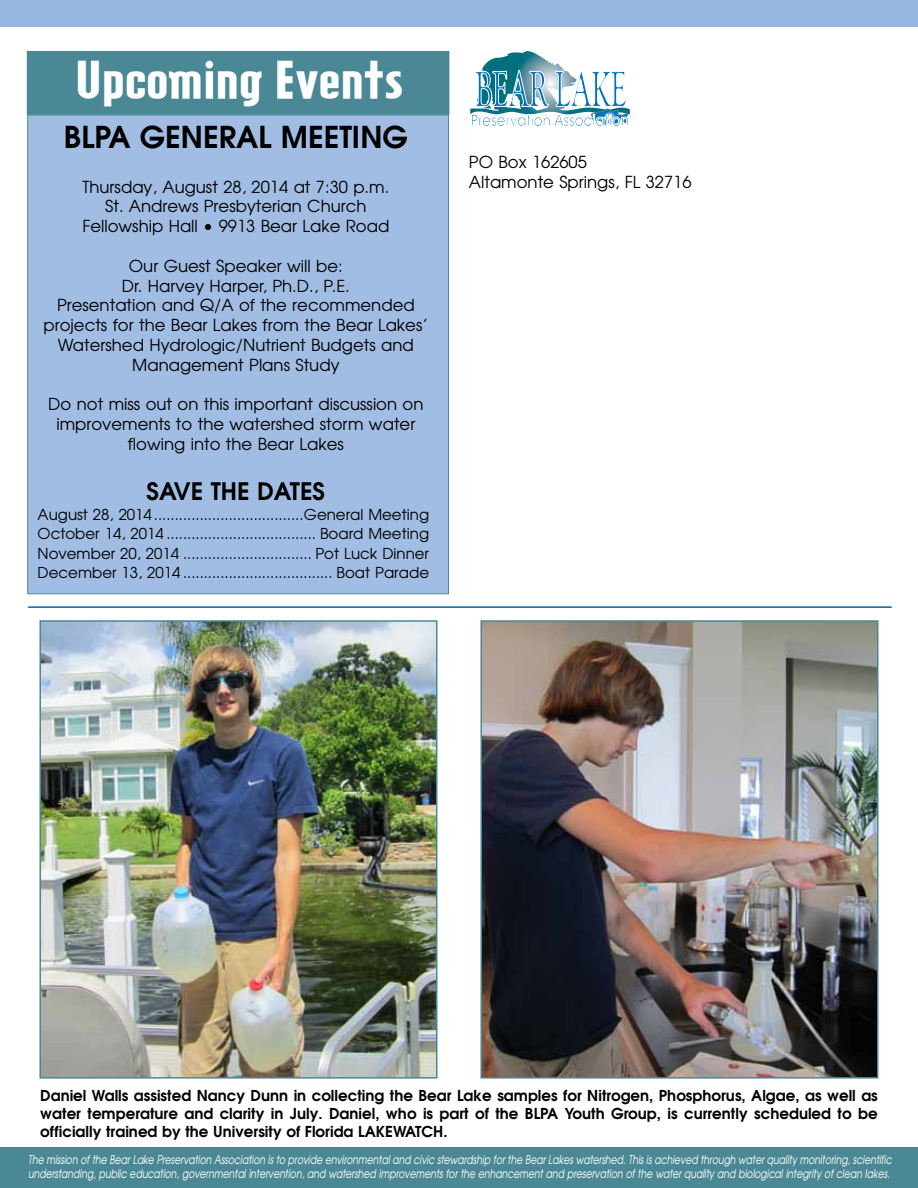
<style>
.page{position:relative;width:918px;height:1188px;background:#fff}
.page>*{position:absolute;margin:0;border:0;box-sizing:border-box;transform-origin:0 0}
.t1{font:45px "Hf Broadstreet Sw";color:#fff}
.t2{font:700 30px "Avian";color:#000}
.t3{font:700 24px "Avian";color:#000}
.t4{font:16.5px/19.8px "Avian";color:#000;text-align:center}
.t5{font:15px/19.5px "Avian";color:#000;text-align:justify}
.t6{font:700 15px/18px "Avian";color:#000;text-align:justify}
.t7{font:italic 12px/14.4px "Avian";color:#fff;scale:.77 1}
</style>
<div class="page">
<svg style="left:470px;top:51px;width:160px;height:75px"></svg>
<div style="left:0;top:0;width:918px;height:27px;background:#95b6df"></div>
<div style="left:0;top:1148px;width:918px;height:40px;background:#4b8895"></div>
<div style="left:28px;top:115px;width:421px;height:479px;background:#a1bde3;border:1px solid #4b8895"></div>
<div style="left:27px;top:51px;width:422px;height:64px;background:#4b8895"></div>
<hr style="left:28px;top:606px;width:864px;height:2px;background:#0061aa">
<img style="left:483px;top:623px;width:393px;height:453px">
<div style="left:480px;top:620px;width:399px;height:459px;border:2px solid #4b8895"></div>
<img style="left:42px;top:623px;width:393px;height:453px">
<div style="left:39px;top:620px;width:399px;height:459px;border:2px solid #4b8895"></div>
<h1 class="t1" style="left:75px;top:55px;width:330px">Upcoming Events</h1>
<h2 class="t2" style="left:64px;top:121px;width:345px">BLPA GENERAL MEETING</h2>
<p class="t4" style="left:82px;top:178px;width:309px">Thursday, August 28, 2014 at 7:30 p.m.<br>St. Andrews Presbyterian Church<br>Fellowship Hall • 9913 Bear Lake Road</p>
<p class="t4" style="left:44px;top:257px;width:386px">Our Guest Speaker will be:<br>Dr. Harvey Harper, Ph.D., P.E.<br>Presentation and Q/A of the recommended projects for the Bear Lakes from the Bear Lakes’ Watershed Hydrologic/Nutrient Budgets and Management Plans Study</p>
<p class="t4" style="left:48px;top:396px;width:377px">Do not miss out on this important discussion on improvements to the watershed storm water flowing into the Bear Lakes</p>
<h3 class="t3" style="left:147px;top:479px;width:180px">SAVE THE DATES</h3>
<p class="t5" style="left:38px;top:506px;width:393px">August 28, 2014....................................General Meeting October 14, 2014 .................................... Board Meeting November 20, 2014 ............................... Pot Luck Dinner December 13, 2014 .................................... Boat Parade</p>
<p class="t4" style="left:469px;top:153px;width:224px;text-align:left">PO Box 162605<br>Altamonte Springs, FL 32716</p>
<p class="t6" style="left:40px;top:1088px;width:839px">Daniel Walls assisted Nancy Dunn in collecting the Bear Lake samples for Nitrogen, Phosphorus, Algae, as well as water temperature and clarity in July. Daniel, who is part of the BLPA Youth Group, is currently scheduled to be officially trained by the University of Florida LAKEWATCH.</p>
<p class="t7" style="left:28px;top:1153px;width:1123px">The mission of the Bear Lake Preservation Association is to provide environmental and civic stewardship for the Bear Lakes watershed. This is achieved through water quality monitoring, scientific understanding, public education, governmental intervention, and watershed improvements for the enhancement and preservation of the water quality and biological integrity of clean lakes.</p>
</div>
